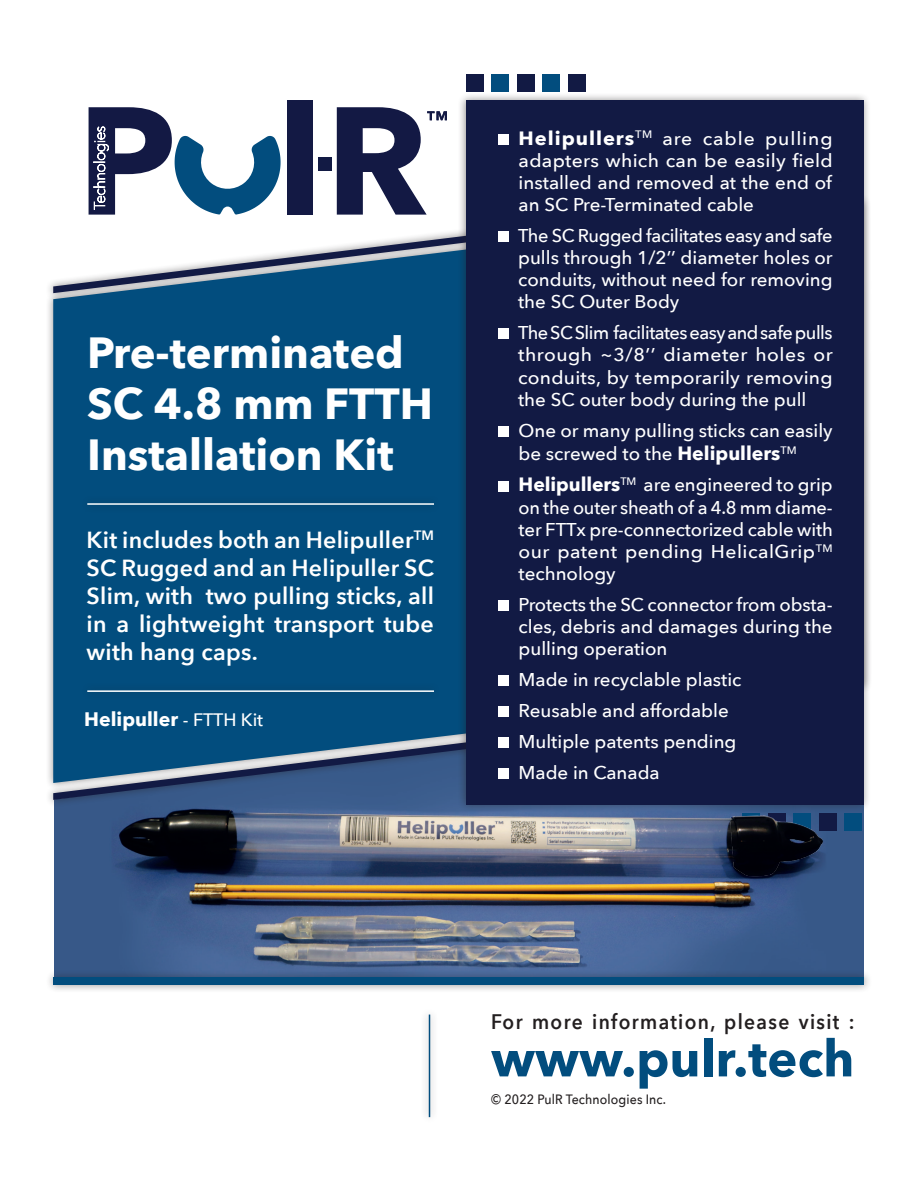
<style>
.page{position:relative;width:918px;height:1188px;background:#fff}
.page>*{position:absolute;margin:0;border:0;box-sizing:border-box;transform-origin:0 0}
.t1{font:700 51px "Avenir Next";color:#024d7e}
.t2{font:700 43.5px/51.2px "Avenir Next";color:#fff}
.t3{font:600 23.25px/27.9px "Avenir Next";letter-spacing:.01em;color:#fff;text-align:justify}
.t4{font:600 21px "Avenir Next";letter-spacing:.07em;color:#231f20;scale:.92 1}
.t5{font:700 19.5px "Avenir Next";color:#fff}
.t6{font:500 18.45px/22.2px "Avenir Next";color:#fff;text-align:justify}
.t7{font:500 18.45px/22.2px "Avenir Next";color:#fff;text-align:justify;scale:1.04 1}
.t8{font:500 13.5px "Avenir Next";letter-spacing:.01em;color:#231f20;scale:.92 1}
.s1{font-weight:500;font-size:18px}
.s2{font-weight:700;font-size:19.2px}
</style>
<div class="page">
<img style="left:54px;top:808px;width:810px;height:162px">
<div style="left:53px;top:301px;width:405px;height:386px;background:#024d7e"></div>
<div style="left:45px;top:180px;width:819px;height:121px;background:#231f20;opacity:.49"></div>
<svg style="left:53px;top:188px;width:405px;height:105px"></svg>
<div style="left:45px;top:687px;width:819px;height:121px;background:#231f20;opacity:.49"></div>
<svg style="left:53px;top:694px;width:405px;height:106px;background:#255a85"></svg>
<div style="left:458px;top:92px;width:414px;height:721px;background:#231f20;opacity:.49"></div>
<div style="left:466px;top:100px;width:397px;height:705px;background:#121a44"></div>
<div style="left:498px;top:134px;width:11px;height:11px;background:#fff"></div>
<div style="left:498px;top:231px;width:11px;height:11px;background:#fff"></div>
<div style="left:498px;top:329px;width:11px;height:10px;background:#fff"></div>
<div style="left:498px;top:426px;width:11px;height:11px;background:#fff"></div>
<div style="left:498px;top:481px;width:11px;height:10px;background:#fff"></div>
<div style="left:498px;top:600px;width:11px;height:11px;background:#fff"></div>
<div style="left:498px;top:676px;width:11px;height:10px;background:#fff"></div>
<div style="left:498px;top:706px;width:11px;height:11px;background:#fff"></div>
<div style="left:498px;top:737px;width:11px;height:11px;background:#fff"></div>
<div style="left:498px;top:768px;width:11px;height:11px;background:#fff"></div>
<div style="left:80px;top:495px;width:361px;height:18px;background:#034b7a"></div>
<hr style="left:87px;top:503px;width:347px;height:2px;background:#fff">
<div style="left:80px;top:682px;width:361px;height:18px;background:#034b7a"></div>
<hr style="left:87px;top:690px;width:347px;height:2px;background:#fff">
<div style="left:844px;top:813px;width:18px;height:18px;background:#024d7e"></div>
<div style="left:568px;top:74px;width:18px;height:18px;background:#121a44"></div>
<div style="left:542px;top:74px;width:18px;height:18px;background:#024d7e"></div>
<div style="left:517px;top:74px;width:18px;height:18px;background:#121a44"></div>
<div style="left:491px;top:74px;width:18px;height:18px;background:#024d7e"></div>
<div style="left:466px;top:74px;width:18px;height:18px;background:#121a44"></div>
<div style="left:421px;top:1007px;width:17px;height:118px;background:#231f20;opacity:.49"></div>
<hr style="left:429px;top:1015px;width:1px;height:102px;background:#024d7e">
<div style="left:318px;top:157px;width:14px;height:14px;background:#121a44"></div>
<div style="left:287px;top:100px;width:25px;height:115px;background:#131944"></div>
<svg style="left:337px;top:107px;width:110px;height:108px"></svg>
<svg style="left:89px;top:107px;width:192px;height:108px"></svg>
<div style="left:46px;top:970px;width:826px;height:23px;background:#231f20;opacity:.49"></div>
<div style="left:53px;top:978px;width:811px;height:7px;background:#024d7e"></div>
<img style="left:702px;top:810px;width:156px;height:79px">
<p class="t2" style="left:87px;top:326px;width:347px">Pre-terminated<br>SC 4.8 mm FTTH<br>Installation Kit</p>
<p class="t3" style="left:87px;top:525px;width:349px">Kit includes both an Helipuller<sup>TM </sup>SC Rugged and an Helipuller SC Slim, with two pulling sticks, all in a lightweight transport tube with hang caps.</p>
<p class="t5" style="left:84px;top:702px;width:180px">Helipuller <span class="s1">- FTTH Kit</span></p>
<p class="t7" style="left:519px;top:126px;width:304px"><span class="s2">Helipullers</span><sup>TM</sup> are cable pulling adapters which can be easily field installed and removed at the end of an SC Pre-Terminated cable</p>
<p class="t6" style="left:518px;top:224px;width:316px">The SC Rugged facilitates easy and safe pulls through 1/2’’ diameter holes or conduits, without need for removing the SC Outer Body</p>
<p class="t6" style="left:518px;top:321px;width:316px">The SC Slim facilitates easy and safe pulls through ~3/8’’ diameter holes or conduits, by temporarily removing the SC outer body during the pull</p>
<p class="t6" style="left:519px;top:418px;width:316px;line-height:23.1px">One or many pulling sticks can easily be screwed to the <span class="s2">Helipullers</span><sup>TM</sup></p>
<p class="t6" style="left:519px;top:473px;width:316px"><span class="s2">Helipullers</span><sup>TM</sup> are engineered to grip on the outer sheath of a 4.8 mm diame&shy;ter FTTx pre-connectorized cable with our patent pending HelicalGrip<sup>TM </sup>technology</p>
<p class="t6" style="left:519px;top:593px;width:316px">Protects the SC connector from obsta&shy;cles, debris and damages during the pulling operation</p>
<p class="t6" style="left:519px;top:668px;width:224px">Made in recyclable plastic</p>
<p class="t6" style="left:519px;top:699px;width:212px">Reusable and affordable</p>
<p class="t6" style="left:519px;top:730px;width:219px">Multiple patents pending</p>
<p class="t6" style="left:519px;top:761px;width:143px">Made in Canada</p>
<p class="t4" style="left:491px;top:1004px;width:397px">For more information, please visit :</p>
<p class="t1" style="left:491px;top:1014px;width:365px">www.pulr.tech</p>
<p class="t8" style="left:491px;top:1087px;width:192px">© 2022 PulR Technologies Inc.</p>
</div>
